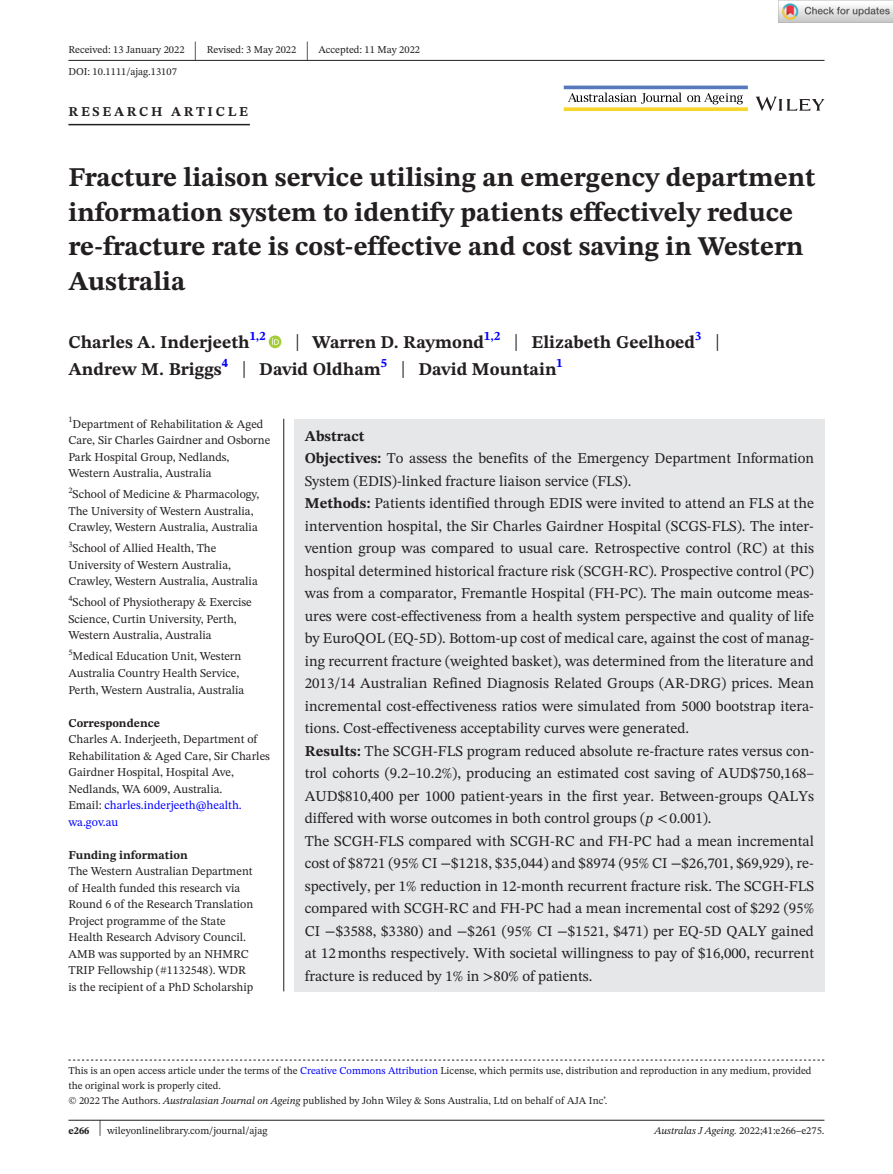
<style>
.page{position:relative;width:893px;height:1174px;background:#fff}
.page>*{position:absolute;margin:0;border:0;box-sizing:border-box;transform-origin:0 0}
.t1{font:700 27px/34.5px "STIX Two Text";color:#231f20}
.t2{font:25.65px "STIX Two Text";color:#231f20;scale:.49 1}
.t3{font:700 18px/27px "STIX Two Text";color:#231f20}
.t4{font:15px/22.5px "STIX Two Text";color:#231f20}
.t5{font:700 13.5px "STIX Two Text";letter-spacing:.2em;color:#231f20}
.t6{font:12px/16.5px "STIX Two Text";color:#231f20}
.t7{font:700 12px "STIX Two Text";color:#231f20}
.t8{font:10.5px/15px "STIX Two Text";color:#231f20}
.s1{font-weight:400;font-size:23.4px}
.s2{color:#00f}
.s3{font-weight:700}
.s4{font-style:italic}
.s5{font-size:22.2px}
</style>
<div class="page">
<hr style="left:68px;top:1119px;width:756px;height:1px;background:#231f20">
<svg style="left:756px;top:97px;width:68px;height:14px"></svg>
<svg style="left:564px;top:107px;width:184px;height:4px"></svg>
<hr style="left:564px;top:86px;width:184px;height:3px;background:#577abd">
<svg style="left:568px;top:93px;width:175px;height:11px"></svg>
<hr style="left:68px;top:60px;width:756px;height:1px;background:#231f20">
<hr style="left:68px;top:124px;width:182px;height:1px;background:#231f20">
<div style="left:269px;top:335px;width:12px;height:13px;background:#a5cd39;border-radius:50%"></div>
<svg style="left:272px;top:338px;width:7px;height:7px"></svg>
<svg style="left:68px;top:1059px;width:756px;height:1px"></svg>
<div style="left:294px;top:419px;width:530px;height:572px;background:#e6e7e9"></div>
<hr style="left:283px;top:419px;width:1px;height:572px;background:#231f20">
<img style="left:779px;top:0;width:114px;height:23px">
<p class="t8" style="left:68px;top:42px;width:118px">Received: 13 January 2022</p>
<h2 class="t2" style="left:194px;top:32px;width:8px">|</h2>
<p class="t8" style="left:207px;top:42px;width:91px">Revised: 3 May 2022</p>
<h2 class="t2" style="left:306px;top:32px;width:8px">|</h2>
<p class="t8" style="left:318px;top:42px;width:103px">Accepted: 11 May 2022</p>
<p class="t8" style="left:68px;top:64px;width:110px">DOI: 10.1111/ajag.13107</p>
<p class="t5" style="left:68px;top:101px;width:181px">RESEARCH ARTICLE</p>
<h1 class="t1" style="left:68px;top:161px;width:748px">Fracture liaison service utilising an emergency department information system to identify patients effectively reduce re-fracture rate is cost-effective and cost saving in Western Australia</h1>
<p class="t3" style="left:68px;top:329px;width:653px;text-indent:227px"><span class="s1">|</span> Warren D. Raymond<sup>1,2</sup> <span class="s1">|</span> Elizabeth Geelhoed<sup>3</sup> <span class="s1">|<br></span>Andrew M. Briggs<sup>4</sup> <span class="s1">|</span> David Oldham<sup>5</sup> <span class="s1">|</span> David Mountain<sup>1</sup></p>
<p class="t3" style="left:68px;top:329px;width:199px">Charles A. Inderjeeth<sup>1,2</sup></p>
<p class="t6" style="left:68px;top:415px;width:203px"><sup>1</sup>Department of Rehabilitation &amp; Aged Care, Sir Charles Gairdner and Osborne Park Hospital Group, Nedlands, Western Australia, Australia</p>
<p class="t6" style="left:68px;top:486px;width:193px"><sup>2</sup>School of Medicine &amp; Pharmacology,<br>The University of Western Australia,<br>Crawley, Western Australia, Australia</p>
<p class="t6" style="left:68px;top:540px;width:191px"><sup>3</sup>School of Allied Health, The<br>University of Western Australia,<br>Crawley, Western Australia, Australia</p>
<p class="t6" style="left:68px;top:594px;width:185px"><sup>4</sup>School of Physiotherapy &amp; Exercise<br>Science, Curtin University, Perth,<br>Western Australia, Australia</p>
<p class="t6" style="left:68px;top:648px;width:177px"><sup>5</sup>Medical Education Unit, Western<br>Australia Country Health Service,<br>Perth, Western Australia, Australia</p>
<p class="t7" style="left:68px;top:714px;width:93px">Correspondence</p>
<p class="t6" style="left:68px;top:730px;width:203px">Charles A. Inderjeeth, Department of<br>Rehabilitation &amp; Aged Care, Sir Charles<br>Gairdner Hospital, Hospital Ave,<br>Nedlands, WA 6009, Australia.<br>Email: <span class="s2">charles.inderjeeth@health. wa.gov.au</span></p>
<p class="t7" style="left:68px;top:846px;width:121px">Funding information</p>
<p class="t6" style="left:68px;top:862px;width:186px">The Western Australian Department of Health funded this research via Round 6 of the Research Translation Project programme of the State Health Research Advisory Council.<br>AMB was supported by an NHMRC TRIP Fellowship (#1132548). WDR is the recipient of a PhD Scholarship</p>
<p class="t4" style="left:305px;top:424px;width:511px"><span class="s3">Abstract<br>Objectives:</span> To assess the benefits of the Emergency Department Information System (EDIS)-linked fracture liaison service (FLS).<br><span class="s3">Methods:</span> Patients identified through EDIS were invited to attend an FLS at the intervention hospital, the Sir Charles Gairdner Hospital (SCGS-FLS). The inter&shy;vention group was compared to usual care. Retrospective control (RC) at this hospital determined historical fracture risk (SCGH-RC). Prospective control (PC) was from a comparator, Fremantle Hospital (FH-PC). The main outcome meas&shy;ures were cost-effectiveness from a health system perspective and quality of life by EuroQOL (EQ-5D). Bottom-up cost of medical care, against the cost of manag&shy;ing recurrent fracture (weighted basket), was determined from the literature and 2013/14 Australian Refined Diagnosis Related Groups (AR-DRG) prices. Mean incremental cost-effectiveness ratios were simulated from 5000 bootstrap itera&shy;tions. Cost-effectiveness acceptability curves were generated.<br><span class="s3">Results:</span> The SCGH-FLS program reduced absolute re-fracture rates versus con&shy;trol cohorts (9.2–10.2%), producing an estimated cost saving of AUD$750,168– AUD$810,400 per 1000 patient-years in the first year. Between-groups QALYs differed with worse outcomes in both control groups (<span class="s4">p</span> &lt;0.001).<br>The SCGH-FLS compared with SCGH-RC and FH-PC had a mean incremental cost of $8721 (95% CI −$1218, $35,044) and $8974 (95% CI −$26,701, $69,929), re&shy;spectively, per 1% reduction in 12-month recurrent fracture risk. The SCGH-FLS compared with SCGH-RC and FH-PC had a mean incremental cost of $292 (95% CI −$3588, $3380) and −$261 (95% CI −$1521, $471) per EQ-5D QALY gained at 12months respectively. With societal willingness to pay of $16,000, recurrent fracture is reduced by 1% in &gt;80% of patients.</p>
<p class="t8" style="left:68px;top:1063px;width:745px">This is an open access article under the terms of the <span class="s2">Creative Commons Attribution</span> License, which permits use, distribution and reproduction in any medium, provided the original work is properly cited.<br>© 2022 The Authors. <span class="s4">Australasian Journal on Ageing</span> published by John Wiley &amp; Sons Australia, Ltd on behalf of AJA Inc’.</p>
<p class="t8" style="left:68px;top:1123px;width:201px"><span class="s3">e266</span> <span class="s5">|</span> wileyonlinelibrary.com/journal/ajag</p>
<p class="t8" style="left:654px;top:1123px;width:172px"><span class="s4">Australas J Ageing.</span> 2022;41:e266–e275.</p>
</div>
